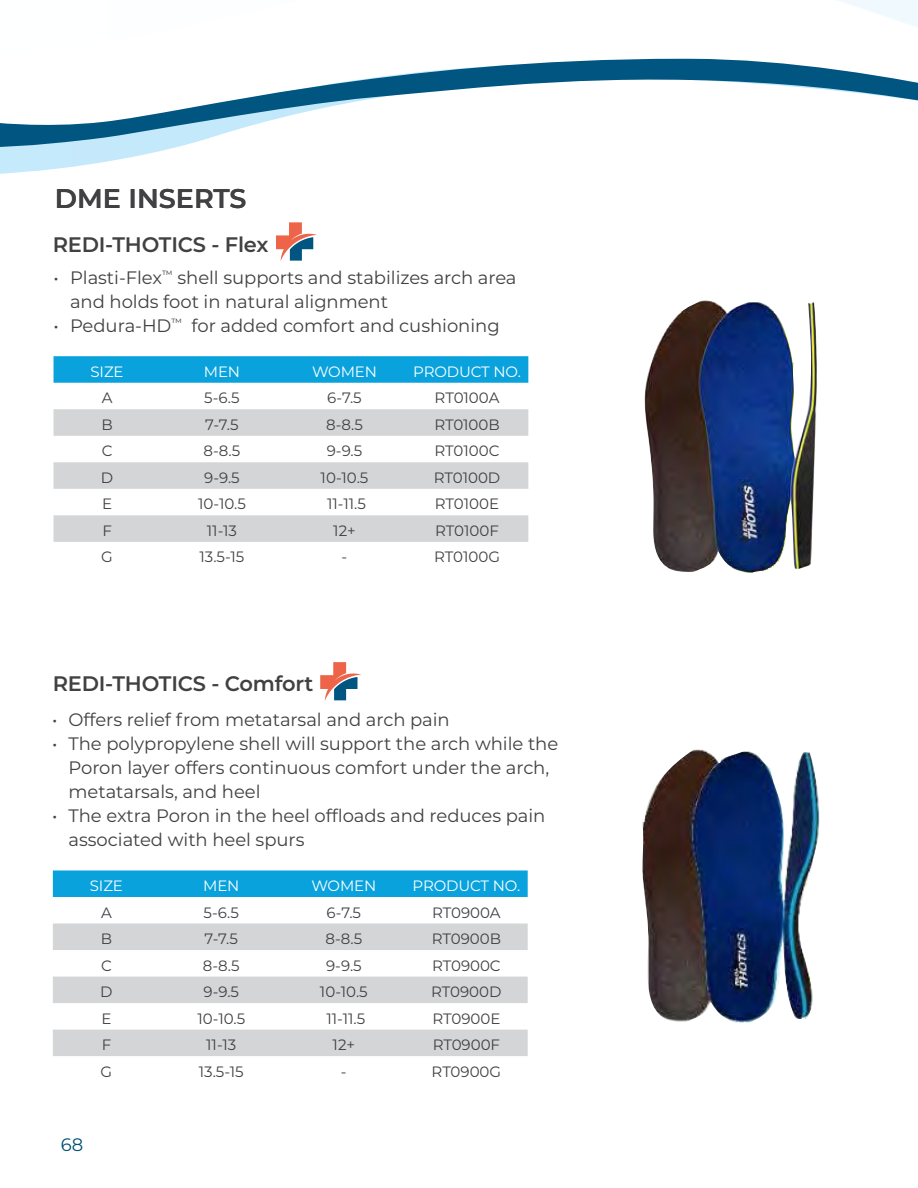
<style>
.page{position:relative;width:918px;height:1188px;background:#fff}
.page>*{position:absolute;margin:0;border:0;box-sizing:border-box;transform-origin:0 0}
.t1{font:600 27px "Montserrat";color:#414042}
.t2{font:600 21px "Montserrat";letter-spacing:-.01em;color:#414042}
.t3{font:18px/24px "Montserrat";letter-spacing:-.005em;color:#414042}
.t4{font:18px "Montserrat";color:#004f72}
.t5{font:15px "Montserrat";color:#414042}
.t6{font:15px "Montserrat";letter-spacing:-.01em;color:#fff}
</style>
<div class="page">
<svg style="left:650px;top:0;width:268px;height:59px"></svg>
<svg style="left:0;top:59px;width:918px;height:115px"></svg>
<img style="left:644px;top:300px;width:173px;height:273px">
<svg style="left:54px;top:356px;width:474px;height:27px;background:#0da3dd"></svg>
<svg style="left:54px;top:409px;width:474px;height:133px;fill:#d3d5d6"></svg>
<img style="left:642px;top:750px;width:178px;height:273px">
<div style="left:53px;top:870px;width:475px;height:27px;background:#09a2dd"></div>
<svg style="left:53px;top:924px;width:475px;height:132px;fill:#d3d5d6"></svg>
<svg style="left:276px;top:222px;width:41px;height:39px"></svg>
<svg style="left:320px;top:662px;width:41px;height:39px"></svg>
<h1 class="t1" style="left:55px;top:180px;width:193px">DME INSERTS</h1>
<p class="t2" style="left:53px;top:230px;width:217px">REDI-THOTICS - Flex</p>
<p class="t3" style="left:70px;top:265px;width:448px;text-indent:-17px">• Plasti-Flex<sup>™</sup> shell supports and stabilizes arch area and holds foot in natural alignment</p>
<p class="t3" style="left:54px;top:313px;width:448px">• Pedura-HD<sup>™</sup> for added comfort and cushioning</p>
<p class="t6" style="left:91px;top:361px;width:35px">SIZE</p>
<p class="t6" style="left:204px;top:361px;width:38px">MEN</p>
<p class="t6" style="left:312px;top:361px;width:66px">WOMEN</p>
<p class="t6" style="left:413px;top:361px;width:109px">PRODUCT NO.</p>
<p class="t5" style="left:102px;top:388px;width:12px">A</p>
<p class="t5" style="left:204px;top:388px;width:37px">5-6.5</p>
<p class="t5" style="left:327px;top:388px;width:36px">6-7.5</p>
<p class="t5" style="left:435px;top:388px;width:66px">RT0100A</p>
<p class="t5" style="left:101px;top:414px;width:13px">B</p>
<p class="t5" style="left:205px;top:414px;width:35px">7-7.5</p>
<p class="t5" style="left:326px;top:414px;width:38px">8-8.5</p>
<p class="t5" style="left:434px;top:414px;width:67px">RT0100B</p>
<p class="t5" style="left:102px;top:441px;width:12px">C</p>
<p class="t5" style="left:204px;top:441px;width:38px">8-8.5</p>
<p class="t5" style="left:327px;top:441px;width:37px">9-9.5</p>
<p class="t5" style="left:435px;top:441px;width:66px">RT0100C</p>
<p class="t5" style="left:101px;top:467px;width:14px">D</p>
<p class="t5" style="left:204px;top:467px;width:37px">9-9.5</p>
<p class="t5" style="left:321px;top:467px;width:49px">10-10.5</p>
<p class="t5" style="left:434px;top:467px;width:68px">RT0100D</p>
<p class="t5" style="left:102px;top:494px;width:12px">E</p>
<p class="t5" style="left:198px;top:494px;width:49px">10-10.5</p>
<p class="t5" style="left:327px;top:494px;width:40px">11-11.5</p>
<p class="t5" style="left:435px;top:494px;width:66px">RT0100E</p>
<p class="t5" style="left:102px;top:520px;width:11px">F</p>
<p class="t5" style="left:207px;top:520px;width:32px">11-13</p>
<p class="t5" style="left:333px;top:520px;width:24px">12+</p>
<p class="t5" style="left:435px;top:520px;width:65px">RT0100F</p>
<p class="t5" style="left:101px;top:547px;width:13px">G</p>
<p class="t5" style="left:199px;top:547px;width:46px">13.5-15</p>
<p class="t5" style="left:342px;top:547px;width:7px">-</p>
<p class="t5" style="left:434px;top:547px;width:67px">RT0100G</p>
<p class="t2" style="left:53px;top:669px;width:262px">REDI-THOTICS - Comfort</p>
<p class="t3" style="left:52px;top:707px;width:399px">• Offers relief from metatarsal and arch pain</p>
<p class="t3" style="left:69px;top:731px;width:491px;text-indent:-17px">• The polypropylene shell will support the arch while the<br>Poron layer offers continuous comfort under the arch, metatarsals, and heel</p>
<p class="t3" style="left:69px;top:803px;width:478px;text-indent:-17px">• The extra Poron in the heel offloads and reduces pain associated with heel spurs</p>
<p class="t6" style="left:90px;top:875px;width:35px">SIZE</p>
<p class="t6" style="left:203px;top:875px;width:38px">MEN</p>
<p class="t6" style="left:311px;top:875px;width:66px">WOMEN</p>
<p class="t6" style="left:413px;top:875px;width:109px">PRODUCT NO.</p>
<p class="t5" style="left:101px;top:902px;width:12px">A</p>
<p class="t5" style="left:204px;top:902px;width:37px">5-6.5</p>
<p class="t5" style="left:327px;top:902px;width:36px">6-7.5</p>
<p class="t5" style="left:432px;top:902px;width:70px">RT0900A</p>
<p class="t5" style="left:101px;top:928px;width:13px">B</p>
<p class="t5" style="left:205px;top:928px;width:35px">7-7.5</p>
<p class="t5" style="left:326px;top:928px;width:38px">8-8.5</p>
<p class="t5" style="left:432px;top:928px;width:71px">RT0900B</p>
<p class="t5" style="left:101px;top:955px;width:12px">C</p>
<p class="t5" style="left:203px;top:955px;width:38px">8-8.5</p>
<p class="t5" style="left:326px;top:955px;width:37px">9-9.5</p>
<p class="t5" style="left:432px;top:955px;width:70px">RT0900C</p>
<p class="t5" style="left:100px;top:981px;width:14px">D</p>
<p class="t5" style="left:203px;top:981px;width:37px">9-9.5</p>
<p class="t5" style="left:320px;top:981px;width:49px">10-10.5</p>
<p class="t5" style="left:431px;top:981px;width:72px">RT0900D</p>
<p class="t5" style="left:101px;top:1008px;width:12px">E</p>
<p class="t5" style="left:197px;top:1008px;width:49px">10-10.5</p>
<p class="t5" style="left:326px;top:1008px;width:40px">11-11.5</p>
<p class="t5" style="left:432px;top:1008px;width:69px">RT0900E</p>
<p class="t5" style="left:102px;top:1034px;width:11px">F</p>
<p class="t5" style="left:206px;top:1034px;width:32px">11-13</p>
<p class="t5" style="left:333px;top:1034px;width:24px">12+</p>
<p class="t5" style="left:433px;top:1034px;width:69px">RT0900F</p>
<p class="t5" style="left:101px;top:1061px;width:13px">G</p>
<p class="t5" style="left:199px;top:1061px;width:46px">13.5-15</p>
<p class="t5" style="left:341px;top:1061px;width:7px">-</p>
<p class="t5" style="left:432px;top:1061px;width:71px">RT0900G</p>
<p class="t4" style="left:61px;top:1132px;width:24px">68</p>
</div>
